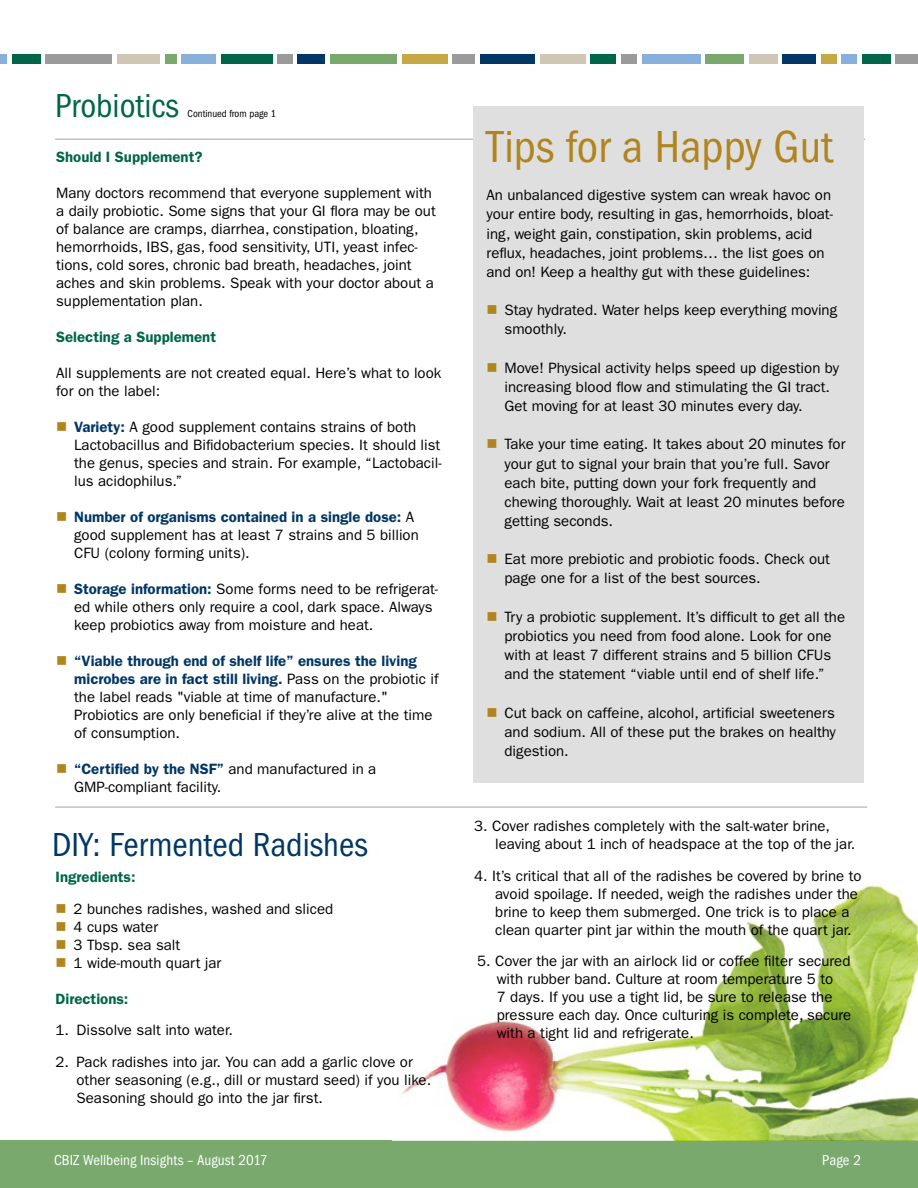
<style>
.page{position:relative;width:918px;height:1188px;background:#fff}
.page>*{position:absolute;margin:0;border:0;box-sizing:border-box;transform-origin:0 0}
.t1{font:condensed 46.5px "ITC Franklin Gothic Std";color:#b0851e}
.t2{font:condensed 34.5px "ITC Franklin Gothic Std";color:#003764}
.t3{font:condensed 34.5px "ITC Franklin Gothic Std";color:#006648}
.t4{font:15px/18px "ITC Franklin Gothic Std";color:#000}
.t5{font:600 15px "ITC Franklin Gothic Std";color:#006648}
.t6{font:condensed 15px "ITC Franklin Gothic Std";letter-spacing:.005em;color:#fff}
.t7{font:condensed 10.5px "ITC Franklin Gothic Std";color:#000}
.s1{color:#b0851e}
.s2{font-weight:600;color:#003764}
</style>
<div class="page">
<hr style="left:55px;top:807px;width:812px;height:1px;background:#9a9a9b">
<div style="left:0;top:54px;width:7px;height:10px;background:#89afdd"></div>
<div style="left:12px;top:54px;width:29px;height:10px;background:#006648"></div>
<div style="left:46px;top:54px;width:66px;height:10px;background:#9a9a9b"></div>
<div style="left:117px;top:54px;width:43px;height:10px;background:#cfc6b5"></div>
<div style="left:165px;top:54px;width:12px;height:10px;background:#79a96d"></div>
<div style="left:182px;top:54px;width:34px;height:10px;background:#89afdd"></div>
<div style="left:221px;top:54px;width:51px;height:10px;background:#006648"></div>
<div style="left:590px;top:54px;width:26px;height:10px;background:#006648"></div>
<div style="left:277px;top:54px;width:16px;height:10px;background:#9a9a9b"></div>
<div style="left:621px;top:54px;width:16px;height:10px;background:#9a9a9b"></div>
<div style="left:642px;top:54px;width:58px;height:10px;background:#89afdd"></div>
<div style="left:453px;top:54px;width:22px;height:10px;background:#9a9a9b"></div>
<div style="left:330px;top:54px;width:67px;height:10px;background:#79a96d"></div>
<div style="left:706px;top:54px;width:38px;height:10px;background:#79a96d"></div>
<div style="left:298px;top:54px;width:27px;height:10px;background:#003764"></div>
<div style="left:480px;top:54px;width:55px;height:10px;background:#003764"></div>
<div style="left:782px;top:54px;width:34px;height:10px;background:#003764"></div>
<div style="left:402px;top:54px;width:45px;height:10px;background:#c6a845"></div>
<div style="left:540px;top:54px;width:45px;height:10px;background:#cfc6b5"></div>
<div style="left:749px;top:54px;width:28px;height:10px;background:#cfc6b5"></div>
<div style="left:841px;top:54px;width:16px;height:10px;background:#89afdd"></div>
<div style="left:821px;top:54px;width:15px;height:10px;background:#c6a845"></div>
<div style="left:862px;top:54px;width:29px;height:10px;background:#006648"></div>
<div style="left:896px;top:54px;width:22px;height:10px;background:#9a9a9b"></div>
<hr style="left:55px;top:139px;width:810px;height:1px;background:#9a9a9b">
<div style="left:0;top:1140px;width:918px;height:48px;background:#79a96d"></div>
<div style="left:473px;top:107px;width:391px;height:676px;background:#e0dfdf"></div>
<img style="left:402px;top:884px;width:516px;height:256px">
<h2 class="t3" style="left:55px;top:86px;width:125px">Probiotics</h2>
<p class="t7" style="left:188px;top:107px;width:90px">Continued from page 1</p>
<p class="t5" style="left:56px;top:148px;width:148px">Should I Supplement?</p>
<p class="t4" style="left:56px;top:184px;width:381px">Many doctors recommend that everyone supplement with a daily probiotic. Some signs that your GI flora may be out of balance are cramps, diarrhea, constipation, bloating, hemorrhoids, IBS, gas, food sensitivity, UTI, yeast infec&shy;tions, cold sores, chronic bad breath, headaches, joint aches and skin problems. Speak with your doctor about a supplementation plan.</p>
<p class="t5" style="left:56px;top:328px;width:161px">Selecting a Supplement</p>
<p class="t4" style="left:56px;top:364px;width:387px">All supplements are not created equal. Here’s what to look for on the label:</p>
<p class="t4" style="left:74px;top:418px;width:369px;text-indent:-18px"><span class="s1">■</span> <span class="s2">Variety:</span> A good supplement contains strains of both Lactobacillus and Bifidobacterium species. It should list the genus, species and strain. For example, “Lactobacil&shy;lus acidophilus.”</p>
<p class="t4" style="left:74px;top:508px;width:346px;text-indent:-18px"><span class="s1">■</span> <span class="s2">Number of organisms contained in a single dose:</span> A good supplement has at least 7 strains and 5 billion<br>CFU (colony forming units).</p>
<p class="t4" style="left:74px;top:580px;width:366px;text-indent:-18px"><span class="s1">■</span> <span class="s2">Storage information:</span> Some forms need to be refrigerat&shy;ed while others only require a cool, dark space. Always keep probiotics away from moisture and heat.</p>
<p class="t4" style="left:74px;top:652px;width:366px;text-indent:-18px"><span class="s1">■</span> <span class="s2">“Viable through end of shelf life” ensures the living microbes are in fact still living.</span> Pass on the probiotic if the label reads "viable at time of manufacture." Probiotics are only beneficial if they’re alive at the time of consumption.</p>
<p class="t4" style="left:74px;top:760px;width:304px;text-indent:-18px"><span class="s1">■</span> <span class="s2">“Certified by the NSF”</span> and manufactured in a<br>GMP-compliant facility.</p>
<h2 class="t2" style="left:52px;top:825px;width:317px">DIY: Fermented Radishes</h2>
<p class="t5" style="left:56px;top:868px;width:82px">Ingredients:</p>
<p class="t4" style="left:56px;top:900px;width:279px"><span class="s1">■</span> 2 bunches radishes, washed and sliced</p>
<p class="t4" style="left:56px;top:918px;width:104px"><span class="s1">■</span> 4 cups water</p>
<p class="t4" style="left:56px;top:936px;width:126px"><span class="s1">■</span> 3 Tbsp. sea salt</p>
<p class="t4" style="left:56px;top:954px;width:167px"><span class="s1">■</span> 1 wide-mouth quart jar</p>
<p class="t5" style="left:56px;top:989px;width:74px">Directions:</p>
<p class="t4" style="left:56px;top:1021px;width:179px">1. Dissolve salt into water.</p>
<p class="t4" style="left:77px;top:1053px;width:356px;text-indent:-21px">2. Pack radishes into jar. You can add a garlic clove or other seasoning (e.g., dill or mustard seed) if you like.<br>Seasoning should go into the jar first.</p>
<h1 class="t1" style="left:487px;top:120px;width:348px">Tips for a Happy Gut</h1>
<p class="t4" style="left:487px;top:186px;width:348px;line-height:19.2px">An unbalanced digestive system can wreak havoc on your entire body, resulting in gas, hemorrhoids, bloat&shy;ing, weight gain, constipation, skin problems, acid reflux, headaches, joint problems… the list goes on and on! Keep a healthy gut with these guidelines:</p>
<p class="t4" style="left:505px;top:301px;width:334px;line-height:19.2px;text-indent:-18px"><span class="s1">■</span> Stay hydrated. Water helps keep everything moving smoothly.</p>
<p class="t4" style="left:505px;top:358px;width:336px;line-height:19.2px;text-indent:-18px"><span class="s1">■</span> Move! Physical activity helps speed up digestion by increasing blood flow and stimulating the GI tract.<br>Get moving for at least 30 minutes every day.</p>
<p class="t4" style="left:505px;top:435px;width:343px;line-height:19.2px;text-indent:-18px"><span class="s1">■</span> Take your time eating. It takes about 20 minutes for your gut to signal your brain that you’re full. Savor each bite, putting down your fork frequently and chewing thoroughly. Wait at least 20 minutes before getting seconds.</p>
<p class="t4" style="left:505px;top:550px;width:327px;line-height:19.2px;text-indent:-18px"><span class="s1">■</span> Eat more prebiotic and probiotic foods. Check out page one for a list of the best sources.</p>
<p class="t4" style="left:487px;top:607px;width:360px;line-height:19.2px;text-align:center"><span class="s1">■</span> Try a probiotic supplement. It’s difficult to get all the probiotics you need from food alone. Look for one<br>with at least 7 different strains and 5 billion CFUs<br>and the statement “viable until end of shelf life.”</p>
<p class="t4" style="left:505px;top:703px;width:333px;line-height:19.2px;text-align:justify;text-indent:-18px"><span class="s1">■</span> Cut back on caffeine, alcohol, artificial sweeteners and sodium. All of these put the brakes on healthy digestion.</p>
<p class="t4" style="left:495px;top:817px;width:361px;text-indent:-21px">3. Cover radishes completely with the salt-water brine, leaving about 1 inch of headspace at the top of the jar.</p>
<p class="t4" style="left:495px;top:867px;width:368px;text-indent:-21px">4. It’s critical that all of the radishes be covered by brine to avoid spoilage. If needed, weigh the radishes under the brine to keep them submerged. One trick is to place a clean quarter pint jar within the mouth of the quart jar.</p>
<p class="t4" style="left:497px;top:952px;width:356px;text-indent:-20px">5. Cover the jar with an airlock lid or coffee filter secured with rubber band. Culture at room temperature 5 to<br>7 days. If you use a tight lid, be sure to release the pressure each day. Once culturing is complete, secure with a tight lid and refrigerate.</p>
<p class="t6" style="left:54px;top:1151px;width:215px">CBIZ Wellbeing Insights – August 2017</p>
<p class="t6" style="left:822px;top:1151px;width:40px">Page 2</p>
</div>
